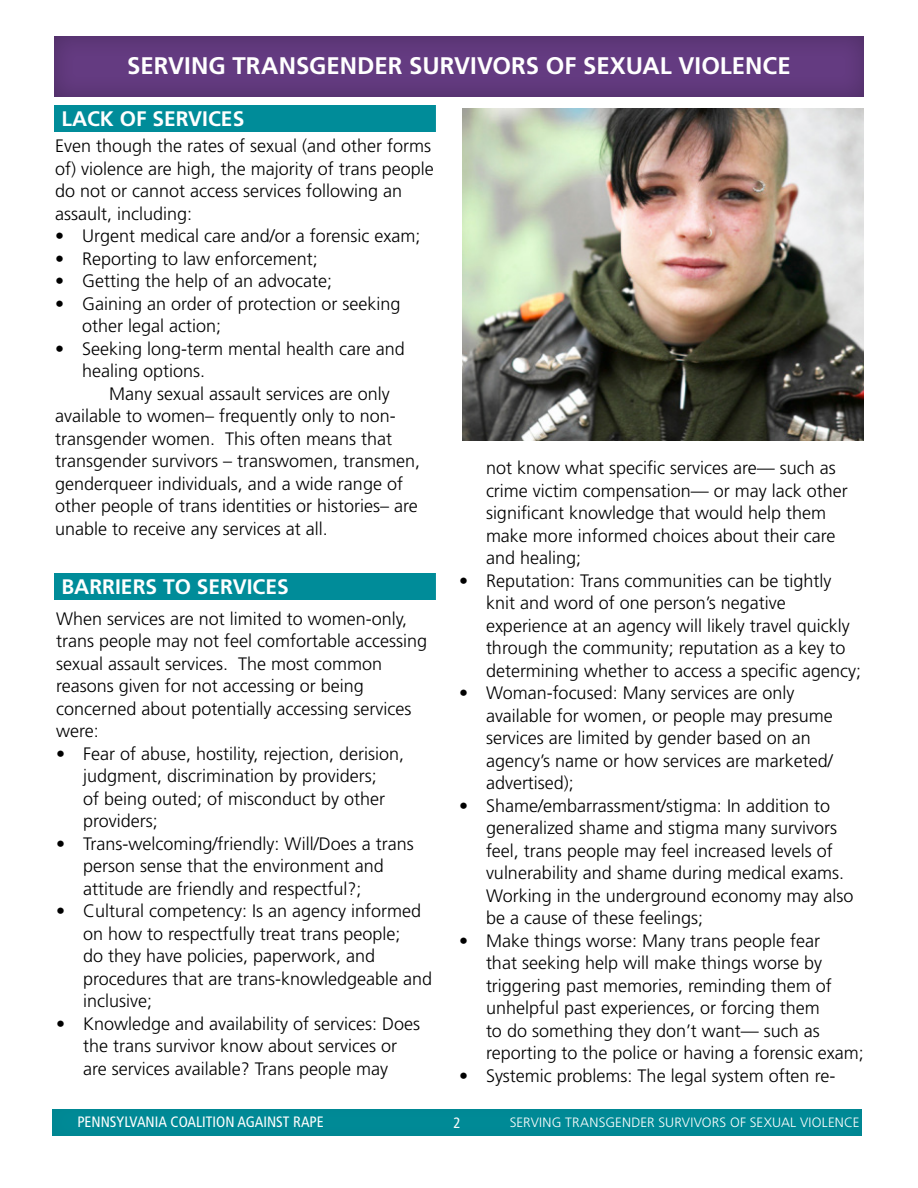
<style>
.page{position:relative;width:918px;height:1188px;background:#fff}
.page>*{position:absolute;margin:0;border:0;box-sizing:border-box;transform-origin:0 0}
.t1{font:700 24px "Frutiger LT Std";color:#fff}
.t2{font:700 21px "Frutiger LT Std";color:#fff}
.t3{font:300 18px/22.5px "Frutiger LT Std";color:#000}
.t4{font:condensed 15px "Frutiger LT Std";color:#fff}
.t5{font:300 13.5px "Frutiger LT Std";letter-spacing:.015em;color:#fff}
</style>
<div class="page">
<div style="left:39px;top:24px;width:838px;height:75px;background:#000;opacity:.25"></div>
<div style="left:40px;top:1098px;width:835px;height:39px;background:#917c6d;opacity:.12"></div>
<div style="left:54px;top:105px;width:382px;height:27px;background:#008c99"></div>
<div style="left:54px;top:573px;width:382px;height:27px;background:#008c99"></div>
<img style="left:462px;top:108px;width:402px;height:332px">
<h1 class="t1" style="left:127px;top:52px;width:665px">SERVING TRANSGENDER SURVIVORS OF SEXUAL VIOLENCE</h1>
<p class="t2" style="left:62px;top:106px;width:182px">LACK OF SERVICES</p>
<p class="t3" style="left:55px;top:135px;width:380px">Even though the rates of sexual (and other forms of) violence are high, the majority of trans people do not or cannot access services following an assault, including:</p>
<p class="t3" style="left:55px;top:225px;width:367px">• U rgent medical care and/or a forensic exam;</p>
<p class="t3" style="left:55px;top:247px;width:264px">• Reporting to law enforcement;</p>
<p class="t3" style="left:55px;top:270px;width:279px">• Getting the help of an advocate;</p>
<p class="t3" style="left:82px;top:292px;width:320px;text-indent:-27px">• Gaining an order of protection or seeking other legal action;</p>
<p class="t3" style="left:82px;top:337px;width:324px;text-indent:-27px">• Seeking long-term mental health care and healing options.</p>
<p class="t3" style="left:55px;top:382px;width:367px;text-indent:54px">Many sexual assault services are only available to women– frequently only to non&shy;transgender women. This often means that transgender survivors – transwomen, transmen, genderqueer individuals, and a wide range of other people of trans identities or histories– are unable to receive any services at all.</p>
<p class="t2" style="left:62px;top:574px;width:227px">BARRIERS TO SERVICES</p>
<p class="t3" style="left:56px;top:607px;width:373px">When services are not limited to women-only, trans people may not feel comfortable accessing sexual assault services. The most common reasons given for not accessing or being concerned about potentially accessing services were:</p>
<p class="t3" style="left:83px;top:742px;width:323px;text-indent:-27px">• Fear of abuse, hostility, rejection, derision, judgment, discrimination by providers;<br>of being outed; of misconduct by other providers;</p>
<p class="t3" style="left:83px;top:832px;width:332px;text-indent:-27px">• Trans-welcoming/friendly: Will/Does a trans person sense that the environment and attitude are friendly and respectful?;</p>
<p class="t3" style="left:83px;top:900px;width:351px;text-indent:-27px">• Cultural competency: Is an agency informed on how to respectfully treat trans people;<br>do they have policies, paperwork, and procedures that are trans-knowledgeable and inclusive;</p>
<p class="t3" style="left:56px;top:1012px;width:366px;text-align:center">• Knowledge and availability of services: Does the trans survivor know about services or<br>are services available? Trans people may</p>
<p class="t3" style="left:486px;top:457px;width:363px">not know what specific services are— such as crime victim compensation— or may lack other significant knowledge that would help them make more informed choices about their care and healing;</p>
<p class="t3" style="left:486px;top:570px;width:377px;text-indent:-27px">• Reputation: Trans communities can be tightly knit and word of one person’s negative experience at an agency will likely travel quickly through the community; reputation as a key to determining whether to access a specific agency;</p>
<p class="t3" style="left:486px;top:682px;width:348px;text-indent:-27px">• Woman-focused: Many services are only available for women, or people may presume services are limited by gender based on an agency’s name or how services are marketed/ advertised);</p>
<p class="t3" style="left:486px;top:795px;width:369px;text-indent:-27px">• Shame/embarrassment/stigma: In addition to generalized shame and stigma many survivors feel, trans people may feel increased levels of vulnerability and shame during medical exams.<br>Working in the underground economy may also be a cause of these feelings;</p>
<p class="t3" style="left:486px;top:930px;width:379px;text-indent:-27px">• Make things worse: Many trans people fear<br>that seeking help will make things worse by triggering past memories, reminding them of unhelpful past experiences, or forcing them<br>to do something they don’t want— such as reporting to the police or having a forensic exam;</p>
<p class="t3" style="left:459px;top:1065px;width:378px">• Systemic problems: The legal system often re-</p>
<p class="t4" style="left:77px;top:1114px;width:248px">PENNSYLVANIA COALITION AGAINST RAPE</p>
<p class="t4" style="left:453px;top:1114px;width:9px">2</p>
<p class="t5" style="left:510px;top:1115px;width:201px">Serving Transgender Survivors</p>
<p class="t5" style="left:730px;top:1115px;width:129px">of Sexual Violence</p>
</div>
